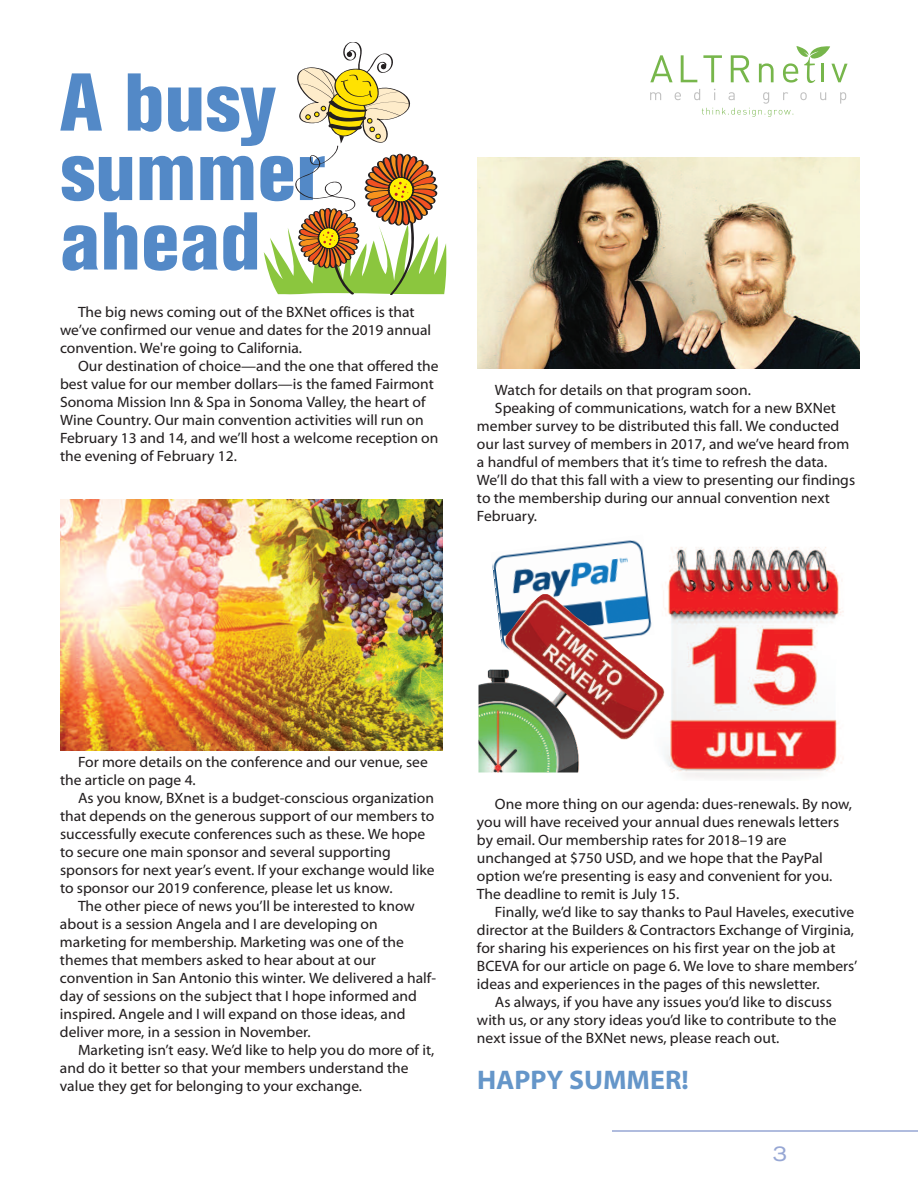
<style>
.page{position:relative;width:918px;height:1188px;background:#fff}
.page>*{position:absolute;margin:0;border:0;box-sizing:border-box;transform-origin:0 0}
.t1{font:800 condensed 81px/69.4px "Akzidenz Grotesk BE";color:#5389c7}
.t2{font:700 27px "Myriad Web Pro";color:#6596c9}
.t3{font:expanded 21px "Akzidenz Grotesk BE";color:#97a7d4}
.t4{font:15px/18px "Myriad Web Pro";color:#231f20}
</style>
<div class="page">
<hr style="left:612px;top:1130px;width:306px;height:2px;background:#97a7d4">
<svg style="left:650px;top:55px;width:23px;height:27px"></svg>
<svg style="left:681px;top:55px;width:16px;height:27px"></svg>
<svg style="left:703px;top:55px;width:19px;height:27px"></svg>
<svg style="left:731px;top:55px;width:19px;height:27px"></svg>
<svg style="left:759px;top:63px;width:15px;height:19px"></svg>
<svg style="left:650px;top:92px;width:11px;height:8px"></svg>
<svg style="left:675px;top:92px;width:6px;height:8px"></svg>
<svg style="left:694px;top:89px;width:99px;height:28px"></svg>
<svg style="left:800px;top:92px;width:7px;height:8px"></svg>
<svg style="left:820px;top:92px;width:6px;height:8px"></svg>
<svg style="left:840px;top:92px;width:6px;height:12px"></svg>
<svg style="left:783px;top:46px;width:65px;height:37px"></svg>
<img style="left:477px;top:158px;width:383px;height:211px">
<img style="left:60px;top:500px;width:382px;height:250px">
<img style="left:663px;top:547px;width:181px;height:231px">
<svg style="left:264px;top:42px;width:183px;height:253px"></svg>
<img style="left:492px;top:540px;width:156px;height:54px">
<img style="left:478px;top:594px;width:187px;height:178px">
<h1 class="t1" style="left:60px;top:77px;width:266px">A busy summer ahead</h1>
<p class="t4" style="left:60px;top:303px;width:373px;text-indent:18px">The big news coming out of the BXNet offices is that we’ve confirmed our venue and dates for the 2019 annual convention. We're going to California.</p>
<p class="t4" style="left:60px;top:357px;width:380px;text-indent:18px">Our destination of choice—and the one that offered the best value for our member dollars—is the famed Fairmont Sonoma Mission Inn &amp; Spa in Sonoma Valley, the heart of Wine Country. Our main convention activities will run on February 13 and 14, and we’ll host a welcome reception on the evening of February 12.</p>
<p class="t4" style="left:495px;top:381px;width:257px">Watch for details on that program soon.</p>
<p class="t4" style="left:495px;top:399px;width:343px">Speaking of communications, watch for a new BXNet</p>
<p class="t4" style="left:477px;top:417px;width:364px">member survey to be distributed this fall. We conducted</p>
<p class="t4" style="left:477px;top:435px;width:374px">our last survey of members in 2017, and we’ve heard from</p>
<p class="t4" style="left:477px;top:453px;width:352px">a handful of members that it’s time to refresh the data.</p>
<p class="t4" style="left:477px;top:471px;width:380px">We’ll do that this fall with a view to presenting our findings</p>
<p class="t4" style="left:477px;top:489px;width:354px">to the membership during our annual convention next</p>
<p class="t4" style="left:477px;top:507px;width:62px">February.</p>
<p class="t4" style="left:60px;top:753px;width:369px;text-indent:18px">For more details on the conference and our venue, see the article on page 4.</p>
<p class="t4" style="left:60px;top:789px;width:376px;text-indent:18px">As you know, BXnet is a budget-conscious organization that depends on the generous support of our members to successfully execute conferences such as these. We hope to secure one main sponsor and several supporting sponsors for next year’s event. If your exchange would like to sponsor our 2019 conference, please let us know.</p>
<p class="t4" style="left:60px;top:897px;width:378px;text-indent:18px">The other piece of news you’ll be interested to know about is a session Angela and I are developing on marketing for membership. Marketing was one of the themes that members asked to hear about at our convention in San Antonio this winter. We delivered a half&shy;day of sessions on the subject that I hope informed and inspired. Angele and I will expand on those ideas, and deliver more, in a session in November.</p>
<p class="t4" style="left:60px;top:1041px;width:376px;text-indent:18px">Marketing isn’t easy. We’d like to help you do more of it, and do it better so that your members understand the value they get for belonging to your exchange.</p>
<p class="t4" style="left:477px;top:795px;width:377px;text-indent:18px">One more thing on our agenda: dues-renewals. By now, you will have received your annual dues renewals letters by email. Our membership rates for 2018–19 are unchanged at $750 USD, and we hope that the PayPal option we’re presenting is easy and convenient for you.<br>The deadline to remit is July 15.</p>
<p class="t4" style="left:495px;top:903px;width:361px">Finally, we’d like to say thanks to Paul Haveles, executive</p>
<p class="t4" style="left:477px;top:921px;width:379px">director at the Builders &amp; Contractors Exchange of Virginia,</p>
<p class="t4" style="left:477px;top:939px;width:360px">for sharing his experiences on his first year on the job at</p>
<p class="t4" style="left:477px;top:957px;width:382px">BCEVA for our article on page 6. We love to share members’</p>
<p class="t4" style="left:477px;top:975px;width:344px">ideas and experiences in the pages of this newsletter.</p>
<p class="t4" style="left:495px;top:993px;width:338px">As always, if you have any issues you’d like to discuss</p>
<p class="t4" style="left:477px;top:1011px;width:361px">with us, or any story ideas you’d like to contribute to the</p>
<p class="t4" style="left:477px;top:1029px;width:304px">next issue of the BXNet news, please reach out.</p>
<h2 class="t2" style="left:477px;top:1063px;width:213px">HAPPY SUMMER!</h2>
<h3 class="t3" style="left:773px;top:1146px;width:16px">3</h3>
</div>
